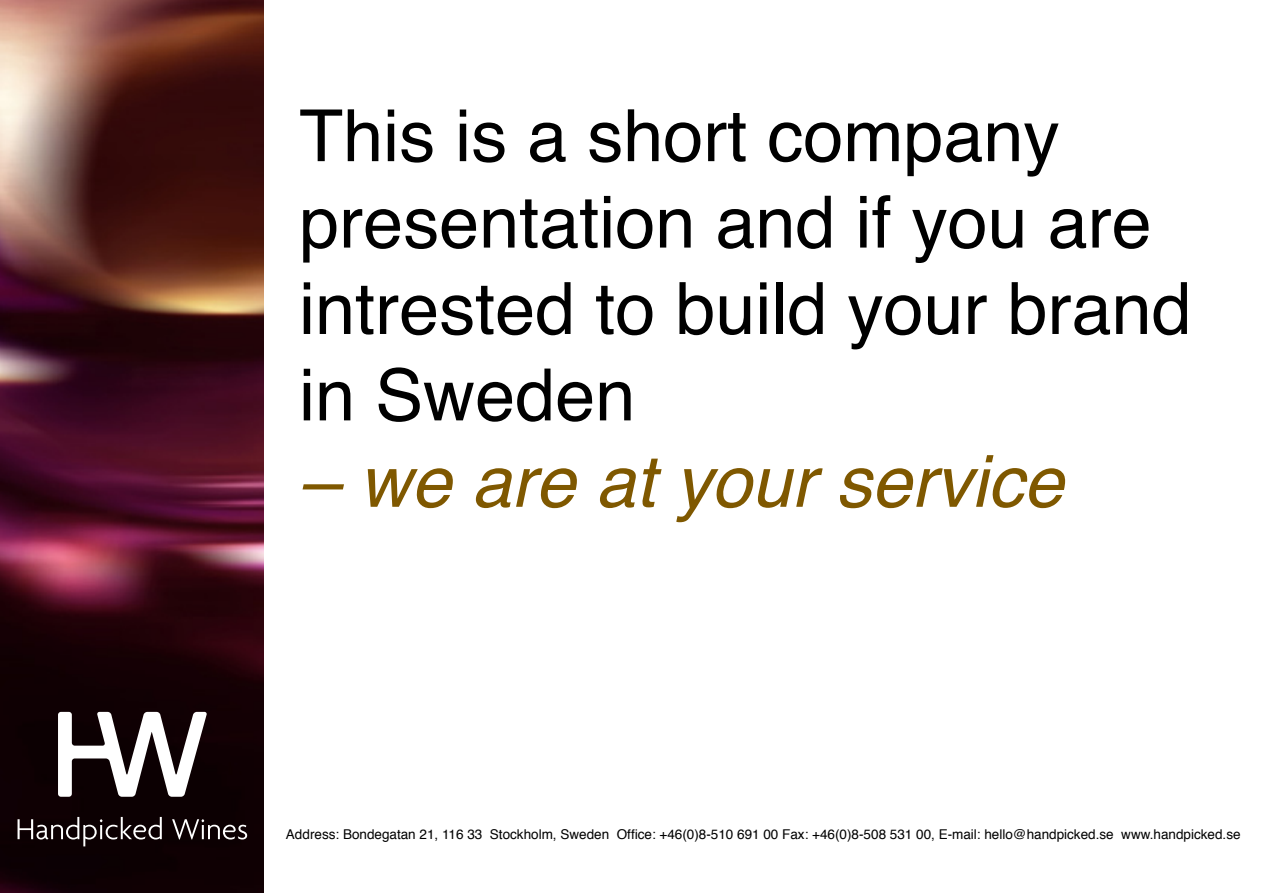
<style>
.page{position:relative;width:1263px;height:893px;background:#fff}
.page>*{position:absolute;margin:0;border:0;box-sizing:border-box;transform-origin:0 0}
.t1{font:72px/86.4px "Helvetica";color:#000}
.t2{font:italic 72px "Helvetica";color:#7f5800}
.t3{font:13.5px "Helvetica";color:#000}
</style>
<div class="page">
<img style="left:0;top:0;width:264px;height:893px">
<svg style="left:18px;top:817px;width:144px;height:29px;background:#382e30"></svg>
<svg style="left:172px;top:819px;width:75px;height:20px"></svg>
<svg style="left:58px;top:712px;width:149px;height:85px"></svg>
<h1 class="t1" style="left:299px;top:95px;width:894px">This is a short company presentation and if you are intrested to build your brand in Sweden</h1>
<h1 class="t2" style="left:299px;top:425px;width:766px">– we are at your service</h1>
<p class="t3" style="left:286px;top:823px;width:956px">Address: Bondegatan 21, 116 33 Stockholm, Sweden Office: +46(0)8-510 691 00 Fax: +46(0)8-508 531 00, E-mail: hello@handpicked.se www.handpicked.se</p>
</div>
